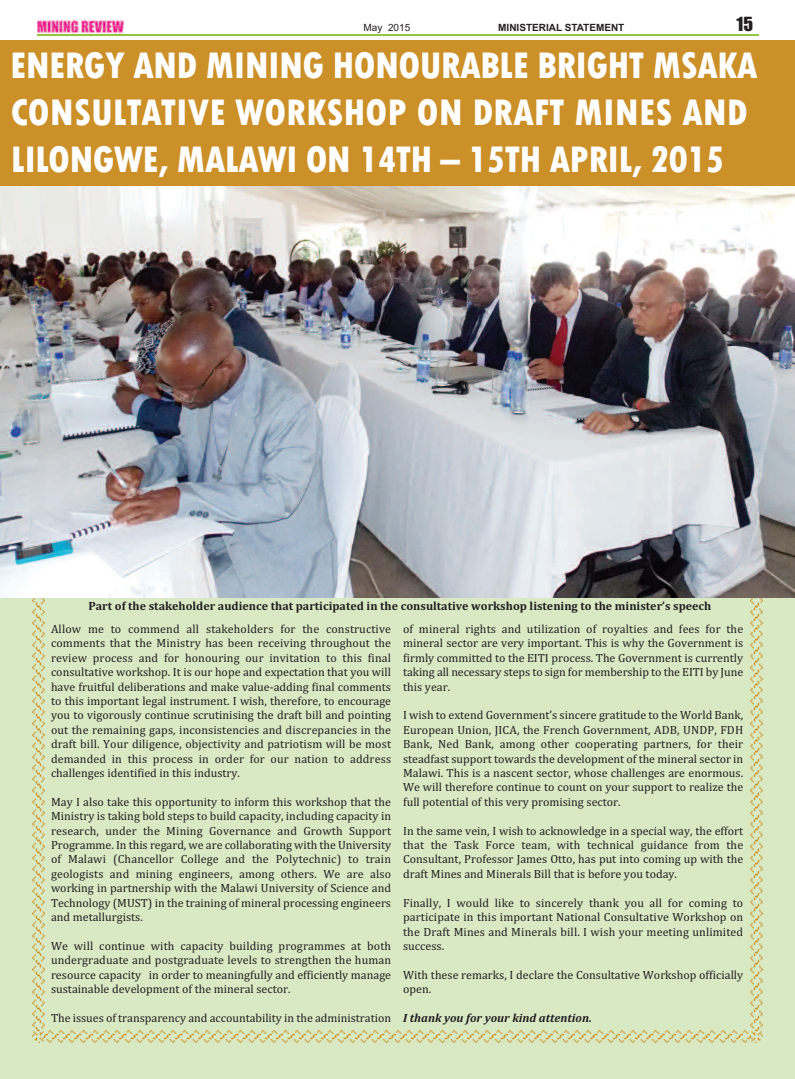
<style>
.page{position:relative;width:795px;height:1079px;background:#fff}
.page>*{position:absolute;margin:0;border:0;box-sizing:border-box;transform-origin:0 0}
.t1{font:800 condensed 39px/46.8px "Tw Cen";letter-spacing:-.02em;color:#fff}
.t2{font:18px "Impact";color:#231f20}
.t3{font:12px/14.4px "Cambria";color:#231f20;text-align:justify}
.t4{font:700 12px "Cambria";color:#231f20}
.t5{font:italic 700 12px "Cambria";color:#231f20}
.t6{font:700 10px "Arial";color:#231f20}
.t7{font:10px "Arial";color:#231f20}
</style>
<div class="page">
<div style="left:0;top:40px;width:795px;height:1038px;background:#d8e9c3"></div>
<svg style="left:32px;top:597px;width:731px;height:445px"></svg>
<hr style="left:37px;top:34px;width:722px;height:2px;background:#8fc63e">
<img style="left:37px;top:19px;width:86px;height:14px">
<div style="left:0;top:40px;width:795px;height:146px;background:#cc9028"></div>
<img style="left:0;top:186px;width:795px;height:411px">
<p class="t7" style="left:363px;top:22px;width:48px">May 2015</p>
<p class="t6" style="left:498px;top:22px;width:128px">MINISTERIAL STATEMENT</p>
<h2 class="t2" style="left:736px;top:15px;width:18px">15</h2>
<h1 class="t1" style="left:10px;top:41px;width:749px">ENERGY AND MINING HONOURABLE BRIGHT MSAKA<br>CONSULTATIVE WORKSHOP ON DRAFT MINES AND<br>LILONGWE, MALAWI ON 14TH – 15TH APRIL, 2015</h1>
<p class="t4" style="left:88px;top:599px;width:624px">Part of the stakeholder audience that participated in the consultative workshop listening to the minister’s speech</p>
<p class="t3" style="left:51px;top:621px;width:342px">Allow me to commend all stakeholders for the constructive comments that the Ministry has been receiving throughout the review process and for honouring our invitation to this final consultative workshop. It is our hope and expectation that you will have fruitful deliberations and make value-adding final comments to this important legal instrument. I wish, therefore, to encourage you to vigorously continue scrutinising the draft bill and pointing out the remaining gaps, inconsistencies and discrepancies in the draft bill. Your diligence, objectivity and patriotism will be most demanded in this process in order for our nation to address challenges identified in this industry.</p>
<p class="t3" style="left:51px;top:794px;width:342px">May I also take this opportunity to inform this workshop that the Ministry is taking bold steps to build capacity, including capacity in research, under the Mining Governance and Growth Support Programme. In this regard, we are collaborating with the University of Malawi (Chancellor College and the Polytechnic) to train geologists and mining engineers, among others. We are also working in partnership with the Malawi University of Science and Technology (MUST) in the training of mineral processing engineers and metallurgists.</p>
<p class="t3" style="left:51px;top:938px;width:342px">We will continue with capacity building programmes at both undergraduate and postgraduate levels to strengthen the human resource capacity in order to meaningfully and efficiently manage sustainable development of the mineral sector.</p>
<p class="t3" style="left:51px;top:1010px;width:342px">The issues of transparency and accountability in the administration</p>
<p class="t3" style="left:403px;top:621px;width:342px">of mineral rights and utilization of royalties and fees for the mineral sector are very important. This is why the Government is firmly committed to the EITI process. The Government is currently taking all necessary steps to sign for membership to the EITI by June this year.</p>
<p class="t3" style="left:403px;top:708px;width:342px">I wish to extend Government’s sincere gratitude to the World Bank, European Union, JICA, the French Government, ADB, UNDP, FDH Bank, Ned Bank, among other cooperating partners, for their steadfast support towards the development of the mineral sector in Malawi. This is a nascent sector, whose challenges are enormous.<br>We will therefore continue to count on your support to realize the full potential of this very promising sector.</p>
<p class="t3" style="left:403px;top:823px;width:342px">In the same vein, I wish to acknowledge in a special way, the effort that the Task Force team, with technical guidance from the Consultant, Professor James Otto, has put into coming up with the draft Mines and Minerals Bill that is before you today.</p>
<p class="t3" style="left:403px;top:895px;width:342px">Finally, I would like to sincerely thank you all for coming to participate in this important National Consultative Workshop on the Draft Mines and Minerals bill. I wish your meeting unlimited success.</p>
<p class="t3" style="left:403px;top:967px;width:342px">With these remarks, I declare the Consultative Workshop officially open.</p>
<p class="t5" style="left:403px;top:1010px;width:190px">I thank you for your kind attention.</p>
</div>
